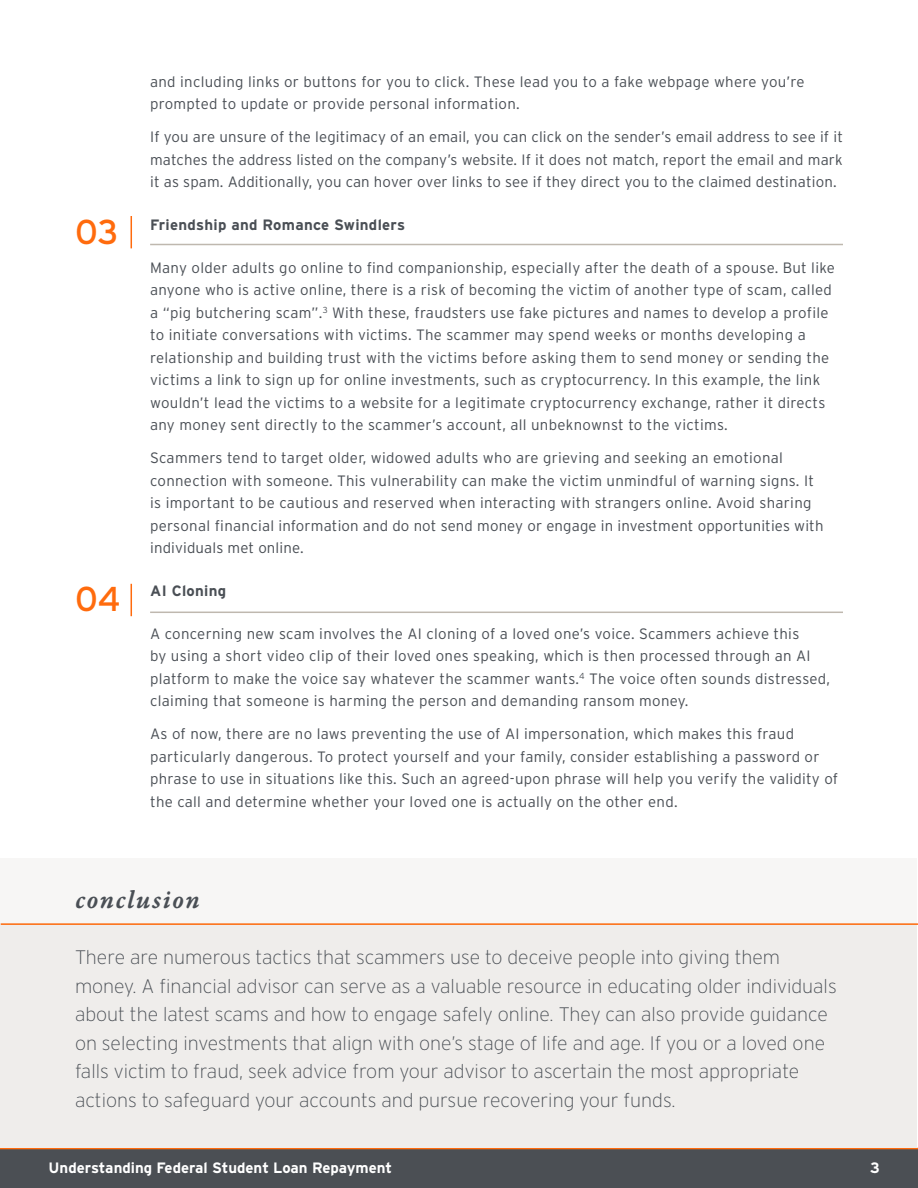
<style>
.page{position:relative;width:918px;height:1188px;background:#fff}
.page>*{position:absolute;margin:0;border:0;box-sizing:border-box;transform-origin:0 0}
.t1{font:34.5px "Interstate";color:#ff6b0d}
.t2{font:27px "Garamond Premr Pro Smbd It Capt";letter-spacing:.05em;color:#4a4f55}
.t3{font:200 19.5px/28.5px "Interstate";color:#4a4f55}
.t4{font:300 15px/22.5px "Interstate";letter-spacing:.02em;color:#4a4f55}
.t5{font:700 15px "Interstate";color:#fff}
.t6{font:700 15px "Interstate";letter-spacing:.02em;color:#4a4f55}
</style>
<div class="page">
<div style="left:0;top:1149px;width:918px;height:39px;background:#4b4f54"></div>
<hr style="left:0;top:1148px;width:918px;height:1px;background:#ff6b0d">
<hr style="left:150px;top:244px;width:693px;height:1px;background:#bfb8af">
<hr style="left:150px;top:612px;width:693px;height:1px;background:#bfb8af">
<hr style="left:131px;top:216px;width:1px;height:32px;background:#ff6b0d">
<hr style="left:131px;top:584px;width:1px;height:32px;background:#ff6b0d">
<div style="left:1px;top:923px;width:916px;height:225px;background:#efedeb"></div>
<div style="left:0;top:859px;width:916px;height:66px;background:#f7f6f5"></div>
<hr style="left:1px;top:923px;width:917px;height:2px;background:#ff6b0d">
<p class="t1" style="left:75px;top:212px;width:45px">03</p>
<p class="t1" style="left:75px;top:580px;width:47px">04</p>
<p class="t4" style="left:150px;top:70px;width:656px">and including links or buttons for you to click. These lead you to a fake webpage where you’re prompted to update or provide personal information.</p>
<p class="t4" style="left:150px;top:126px;width:694px;text-align:justify">If you are unsure of the legitimacy of an email, you can click on the sender’s email address to see if it matches the address listed on the company’s website. If it does not match, report the email and mark it as spam. Additionally, you can hover over links to see if they direct you to the claimed destination.</p>
<p class="t6" style="left:150px;top:217px;width:256px">Friendship and Romance Swindlers</p>
<p class="t4" style="left:150px;top:256px;width:686px">Many older adults go online to find companionship, especially after the death of a spouse. But like anyone who is active online, there is a risk of becoming the victim of another type of scam, called a “pig butchering scam”.<sup>3</sup> With these, fraudsters use fake pictures and names to develop a profile to initiate conversations with victims. The scammer may spend weeks or months developing a relationship and building trust with the victims before asking them to send money or sending the victims a link to sign up for online investments, such as cryptocurrency. In this example, the link wouldn’t lead the victims to a website for a legitimate cryptocurrency exchange, rather it directs any money sent directly to the scammer’s account, all unbeknownst to the victims.</p>
<p class="t4" style="left:150px;top:447px;width:675px">Scammers tend to target older, widowed adults who are grieving and seeking an emotional connection with someone. This vulnerability can make the victim unmindful of warning signs. It is important to be cautious and reserved when interacting with strangers online. Avoid sharing personal financial information and do not send money or engage in investment opportunities with individuals met online.</p>
<p class="t6" style="left:150px;top:583px;width:78px">AI Cloning</p>
<p class="t4" style="left:150px;top:622px;width:682px">A concerning new scam involves the AI cloning of a loved one’s voice. Scammers achieve this<br>by using a short video clip of their loved ones speaking, which is then processed through an AI platform to make the voice say whatever the scammer wants.<sup>4</sup> The voice often sounds distressed, claiming that someone is harming the person and demanding ransom money.</p>
<p class="t4" style="left:150px;top:723px;width:690px">As of now, there are no laws preventing the use of AI impersonation, which makes this fraud particularly dangerous. To protect yourself and your family, consider establishing a password or phrase to use in situations like this. Such an agreed-upon phrase will help you verify the validity of the call and determine whether your loved one is actually on the other end.</p>
<p class="t2" style="left:75px;top:883px;width:126px">conclusion</p>
<p class="t3" style="left:75px;top:943px;width:763px">There are numerous tactics that scammers use to deceive people into giving them money. A financial advisor can serve as a valuable resource in educating older individuals about the latest scams and how to engage safely online. They can also provide guidance on selecting investments that align with one’s stage of life and age. If you or a loved one falls victim to fraud, seek advice from your advisor to ascertain the most appropriate actions to safeguard your accounts and pursue recovering your funds.</p>
<p class="t5" style="left:49px;top:1160px;width:345px">Understanding Federal Student Loan Repayment</p>
<p class="t5" style="left:870px;top:1160px;width:11px">3</p>
</div>
